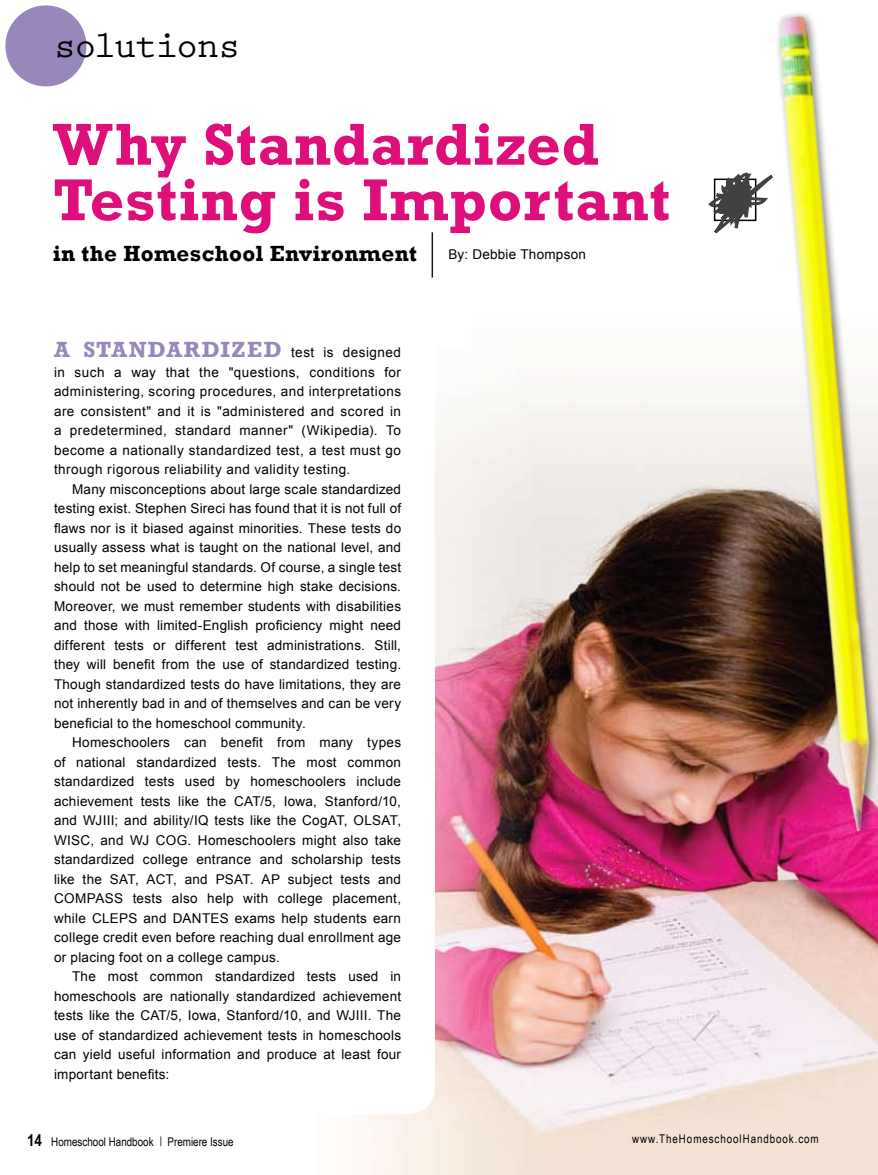
<style>
.page{position:relative;width:878px;height:1175px;background:#fff}
.page>*{position:absolute;margin:0;border:0;box-sizing:border-box;transform-origin:0 0}
.t1{font:700 60px/55.5px "Rockwell";letter-spacing:.015em;color:#de0f7a}
.t2{font:700 36.9px "Prestige Elite Std";letter-spacing:-.04em;color:#000}
.t3{font:700 22.5px "Rockwell";letter-spacing:.015em;color:#000}
.t4{font:700 22.5px "Rockwell";color:#9787ba}
.t5{font:13.5px/19.5px "Arial";letter-spacing:.02em;color:#000;text-align:justify}
.t6{font:12px "Arial Narrow";color:#000}
.t7{font:12px "Arial Narrow";letter-spacing:.075em;color:#000}
.s1{font-family:"Rockwell";font-weight:700;font-size:22.5px;color:#9787ba}
.s2{font-weight:700;font-size:16.5px}
.s3{font-size:10.5px}
</style>
<div class="page">
<img style="left:368px;top:233px;width:510px;height:941px">
<div style="left:230px;top:317px;width:205px;height:797px;background:#fff;border-radius:27px"></div>
<div style="left:773px;top:9px;width:105px;height:879px;background:#000;opacity:.5"></div>
<img style="left:764px;top:9px;width:114px;height:832px">
<div style="left:5px;top:5px;width:81px;height:81px;background:#9787ba;border-radius:50%"></div>
<svg style="left:659px;top:57px;width:144px;height:238px"></svg>
<hr style="left:431px;top:232px;width:2px;height:45px;background:#000">
<h2 class="t2" style="left:54px;top:25px;width:188px">solutions</h2>
<h1 class="t1" style="left:53px;top:117px;width:618px">Why Standardized<br>Testing is Important</h1>
<h3 class="t3" style="left:53px;top:239px;width:365px">in the Homeschool Environment</h3>
<p class="t5" style="left:448px;top:244px;width:139px">By: Debbie Thompson</p>
<h3 class="t4" style="left:54px;top:336px;width:60px">A stan</h3>
<p class="t5" style="left:54px;top:343px;width:348px;text-indent:94px"><span class="s1">dardized</span> test is designed in such a way that the "questions, conditions for administering, scoring procedures, and interpretations are consistent" and it is "administered and scored in a predetermined, standard manner" (Wikipedia). To become a nationally standardized test, a test must go through rigorous reliability and validity testing.</p>
<p class="t5" style="left:54px;top:479px;width:348px;text-indent:18px">Many misconceptions about large scale standardized testing exist. Stephen Sireci has found that it is not full of flaws nor is it biased against minorities. These tests do usually assess what is taught on the national level, and help to set meaningful standards. Of course, a single test should not be used to determine high stake decisions.<br>Moreover, we must remember students with disabilities and those with limited-English proficiency might need different tests or different test administrations. Still, they will benefit from the use of standardized testing.<br>Though standardized tests do have limitations, they are not inherently bad in and of themselves and can be very beneficial to the homeschool community.</p>
<p class="t5" style="left:54px;top:732px;width:348px;text-indent:18px">Homeschoolers can benefit from many types of national standardized tests. The most common standardized tests used by homeschoolers include achievement tests like the CAT/5, Iowa, Stanford/10, and WJIII; and ability/IQ tests like the CogAT, OLSAT, WISC, and WJ COG. Homeschoolers might also take standardized college entrance and scholarship tests like the SAT, ACT, and PSAT. AP subject tests and COMPASS tests also help with college placement, while CLEPS and DANTES exams help students earn college credit even before reaching dual enrollment age or placing foot on a college campus.</p>
<p class="t5" style="left:54px;top:966px;width:348px;text-indent:18px">The most common standardized tests used in homeschools are nationally standardized achievement tests like the CAT/5, Iowa, Stanford/10, and WJIII. The use of standardized achievement tests in homeschools can yield useful information and produce at least four important benefits:</p>
<p class="t6" style="left:27px;top:1134px;width:208px"><span class="s2">14</span> Homeschool Handbook <span class="s3">|</span> Premiere Issue</p>
<p class="t7" style="left:632px;top:1131px;width:188px">www.TheHomeschoolHandbook.com</p>
</div>
